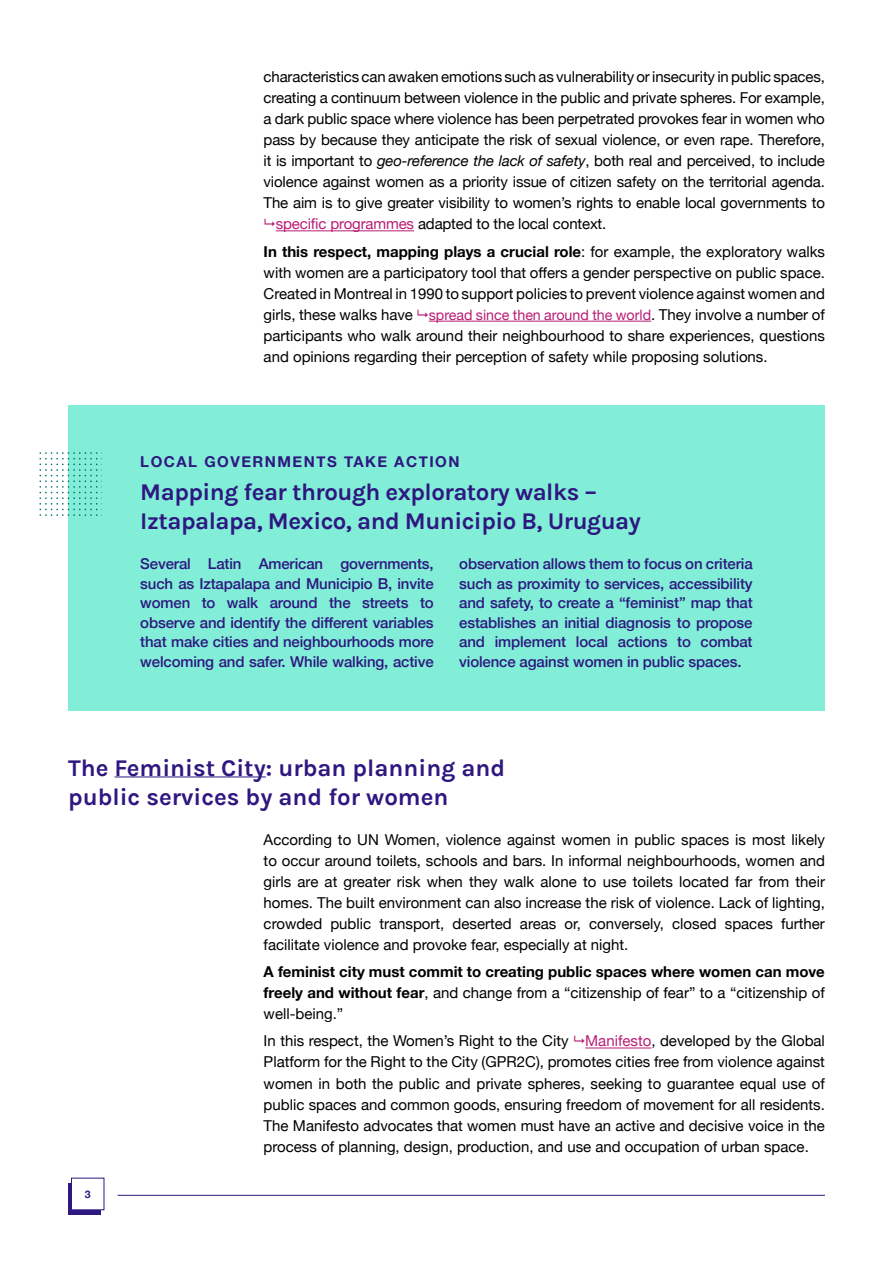
<style>
.page{position:relative;width:893px;height:1263px;background:#fff}
.page>*{position:absolute;margin:0;border:0;box-sizing:border-box;transform-origin:0 0}
.t1{font:24px/28.8px "Karla";letter-spacing:-.02em;color:#2e1780}
.t2{font:24px/28.8px "Karla";color:#2e1780}
.t3{font:15px/21px "Helvetica Neue";letter-spacing:-.01em;color:#000;text-align:justify}
.t4{font:500 15px/19.5px "Helvetica Neue";letter-spacing:-.01em;color:#2e1780;text-align:justify}
.t5{font:700 15px/21px "Helvetica Neue";color:#000;text-align:justify}
.t6{font:700 15px "Helvetica Neue";letter-spacing:.1em;color:#2e1780}
.t7{font:700 10.5px "Helvetica Neue";color:#2e1780}
.s1{font-style:italic}
.s2{color:#b81d74}
.s3{font-weight:700}
.s4{font-size:14.25px;color:#b81d74}
.s5{font-weight:400}
</style>
<div class="page">
<div style="left:68px;top:1183px;width:33px;height:31px;background:#2e1780"></div>
<div style="left:71px;top:1178px;width:33px;height:32px;background:#fff"></div>
<hr style="left:118px;top:1195px;width:707px;height:1px;background:#2e1780">
<div style="left:68px;top:405px;width:757px;height:306px;background:#82eed7"></div>
<hr style="left:276px;top:230px;width:138px;height:1px;background:#b81d74">
<hr style="left:429px;top:321px;width:222px;height:1px;background:#b81d74">
<svg style="left:39px;top:452px;width:58px;height:64px"></svg>
<hr style="left:115px;top:777px;width:151px;height:1px;background:#2e1780">
<hr style="left:585px;top:1047px;width:66px;height:1px;background:#b81d74">
<p class="t3" style="left:264px;top:67px;width:563px">characteristics can awaken emotions such as vulnerability or insecurity in public spaces,</p>
<p class="t3" style="left:264px;top:88px;width:563px">creating a continuum between violence in the public and private spheres. For example,</p>
<p class="t3" style="left:264px;top:109px;width:563px">a dark public space where violence has been perpetrated provokes fear in women who</p>
<p class="t3" style="left:264px;top:130px;width:563px">pass by because they anticipate the risk of sexual violence, or even rape. Therefore,</p>
<p class="t3" style="left:264px;top:151px;width:563px">it is important to <span class="s1">geo-reference the lack of safety</span>, both real and perceived, to include</p>
<p class="t3" style="left:264px;top:172px;width:563px">violence against women as a priority issue of citizen safety on the territorial agenda.</p>
<p class="t3" style="left:264px;top:193px;width:563px">The aim is to give greater visibility to women’s rights to enable local governments to</p>
<p class="t3" style="left:276px;top:214px;width:332px"><span class="s2">specific programmes</span> adapted to the local context.</p>
<p class="t3" style="left:264px;top:242px;width:563px"><span class="s3">In this respect, mapping plays a crucial role</span>: for example, the exploratory walks with women are a participatory tool that offers a gender perspective on public space.<br>Created in Montreal in 1990 to support policies to prevent violence against women and girls, these walks have <span class="s4">spread since then around the world</span>. They involve a number of participants who walk around their neighbourhood to share experiences, questions and opinions regarding their perception of safety while proposing solutions.</p>
<p class="t6" style="left:140px;top:450px;width:321px">LOCAL GOVERNMENTS TAKE ACTION</p>
<h1 class="t1" style="left:140px;top:477px;width:502px">Mapping fear through exploratory walks –<br>Iztapalapa, Mexico, and Municipio B, Uruguay</h1>
<p class="t4" style="left:140px;top:553px;width:295px">Several Latin American governments, such as Iztapalapa and Municipio B, invite women to walk around the streets to observe and identify the different variables that make cities and neighbourhoods more welcoming and safer. While walking, active</p>
<p class="t4" style="left:459px;top:553px;width:295px">observation allows them to focus on criteria such as proximity to services, accessibility and safety, to create a “feminist” map that establishes an initial diagnosis to propose and implement local actions to combat violence against women in public spaces.</p>
<h1 class="t2" style="left:68px;top:753px;width:439px">The Feminist City: urban planning and public services by and for women</h1>
<p class="t3" style="left:264px;top:830px;width:563px">According to UN Women, violence against women in public spaces is most likely to occur around toilets, schools and bars. In informal neighbourhoods, women and girls are at greater risk when they walk alone to use toilets located far from their homes. The built environment can also increase the risk of violence. Lack of lighting, crowded public transport, deserted areas or, conversely, closed spaces further facilitate violence and provoke fear, especially at night.</p>
<p class="t5" style="left:264px;top:962px;width:563px">A feminist city must commit to creating public spaces where women can move freely and without fear<span class="s5">, and change from a “citizenship of fear” to a “citizenship of well-being.”</span></p>
<p class="t3" style="left:264px;top:1031px;width:563px">In this respect, the Women’s Right to the City <span class="s2">Manifesto</span>, developed by the Global Platform for the Right to the City (GPR2C), promotes cities free from violence against women in both the public and private spheres, seeking to guarantee equal use of public spaces and common goods, ensuring freedom of movement for all residents.<br>The Manifesto advocates that women must have an active and decisive voice in the process of planning, design, production, and use and occupation of urban space.</p>
<p class="t7" style="left:85px;top:1186px;width:7px">3</p>
</div>
